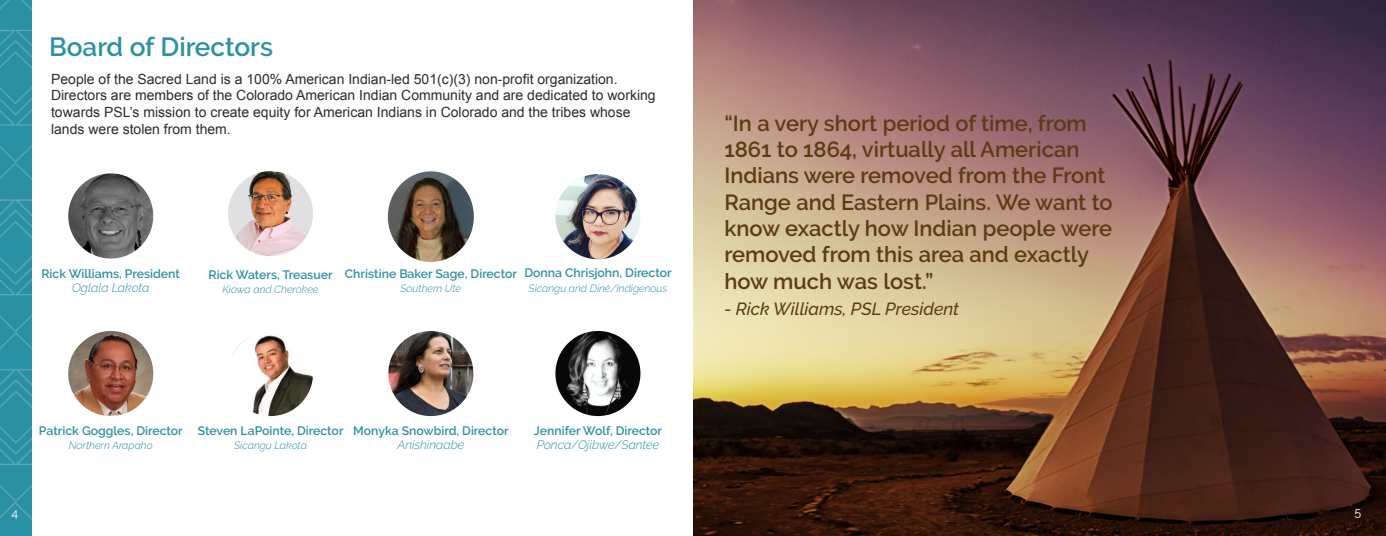
<style>
.page{position:relative;width:1386px;height:536px;background:#fff}
.page>*{position:absolute;margin:0;border:0;box-sizing:border-box;transform-origin:0 0}
.Heading{font:600 26.25px "Raleway";color:#2c91a3}
.t1{font:600 21.88px/26.2px "Raleway";color:#5d3b14}
.t2{font:italic 500 17.5px "Raleway";color:#5d3b14}
.t3{font:14px/16.8px "Arial";color:#292b2d}
.Paragraph_Style_36{font:600 12.25px/14px "Raleway";color:#2d91a3;text-align:center}
.Paragraph_Style_2{font:600 12.25px "Raleway";color:#2d91a3}
.Paragraph_Style_2-2{font:600 12.25px/14px "Raleway";color:#2c91a3;text-align:center}
.t4{font:12.25px "Raleway";color:#fff}
.Paragraph_Style_36-2{font:italic 300 10.5px "Raleway";color:#2d91a3}
.Paragraph_Style_2-3{font:italic 300 10.5px "Raleway";color:#2d91a3}
.s1{font-weight:300;font-style:italic}
</style>
<div class="page">
<img style="left:693px;top:0;width:693px;height:536px">
<img style="left:388px;top:331px;width:85px;height:85px;border-radius:43px">
<img style="left:555px;top:331px;width:85px;height:85px;border-radius:43px">
<img style="left:228px;top:331px;width:85px;height:85px;border-radius:43px">
<img style="left:555px;top:174px;width:85px;height:85px;border-radius:43px">
<img style="left:68px;top:331px;width:85px;height:85px;border-radius:43px">
<img style="left:228px;top:171px;width:85px;height:85px;border-radius:43px">
<img style="left:68px;top:173px;width:85px;height:85px;border-radius:43px">
<img style="left:388px;top:171px;width:86px;height:91px">
<img style="left:0;top:0;width:32px;height:536px">
<p class="Heading" style="left:49px;top:32px;width:226px">Board of Directors</p>
<p class="t3" style="left:51px;top:70px;width:606px">People of the Sacred Land is a 100% American Indian-led 501(c)(3) non-profit organization.<br>Directors are members of the Colorado American Indian Community and are dedicated to working towards PSL’s mission to create equity for American Indians in Colorado and the tribes whose lands were stolen from them.</p>
<p class="Paragraph_Style_2-2" style="left:42px;top:267px;width:140px">Rick Williams, President<br><span class="s1">Oglala Lakota</span></p>
<p class="Paragraph_Style_36" style="left:345px;top:267px;width:174px">Christine Baker Sage, Director</p>
<p class="Paragraph_Style_36" style="left:209px;top:267px;width:126px">Rick Waters, Treasuer</p>
<p class="Paragraph_Style_36-2" style="left:223px;top:282px;width:97px">Kiowa and Cherokee</p>
<p class="Paragraph_Style_36-2" style="left:400px;top:282px;width:62px">Southern Ute</p>
<p class="Paragraph_Style_36" style="left:524px;top:266px;width:149px">Donna Chrisjohn, Director</p>
<p class="Paragraph_Style_36-2" style="left:529px;top:281px;width:140px">Sicangu and Diné/Indigenous</p>
<p class="Paragraph_Style_2" style="left:39px;top:423px;width:145px">Patrick Goggles, Director</p>
<p class="Paragraph_Style_2-3" style="left:69px;top:439px;width:85px">Northern Arapaho</p>
<p class="Paragraph_Style_2" style="left:198px;top:423px;width:147px">Steven LaPointe, Director</p>
<p class="Paragraph_Style_2-3" style="left:234px;top:439px;width:74px">Sicangu Lakota</p>
<p class="Paragraph_Style_36" style="left:353px;top:423px;width:157px">Monyka Snowbird, Director<br><span class="s1">Anishinaabe</span></p>
<p class="Paragraph_Style_36" style="left:534px;top:423px;width:130px;text-align:left">Jennifer Wolf, Director<br><span class="s1">Ponca/Ojibwe/Santee</span></p>
<p class="t1" style="left:724px;top:110px;width:390px">“In a very short period of time, from 1861 to 1864, virtually all American Indians were removed from the Front Range and Eastern Plains. We want to know exactly how Indian people were removed from this area and exactly how much was lost.”</p>
<p class="t2" style="left:724px;top:298px;width:236px">- Rick Williams, PSL President</p>
<p class="t4" style="left:12px;top:505px;width:8px">4</p>
<p class="t4" style="left:1354px;top:504px;width:8px">5</p>
</div>
